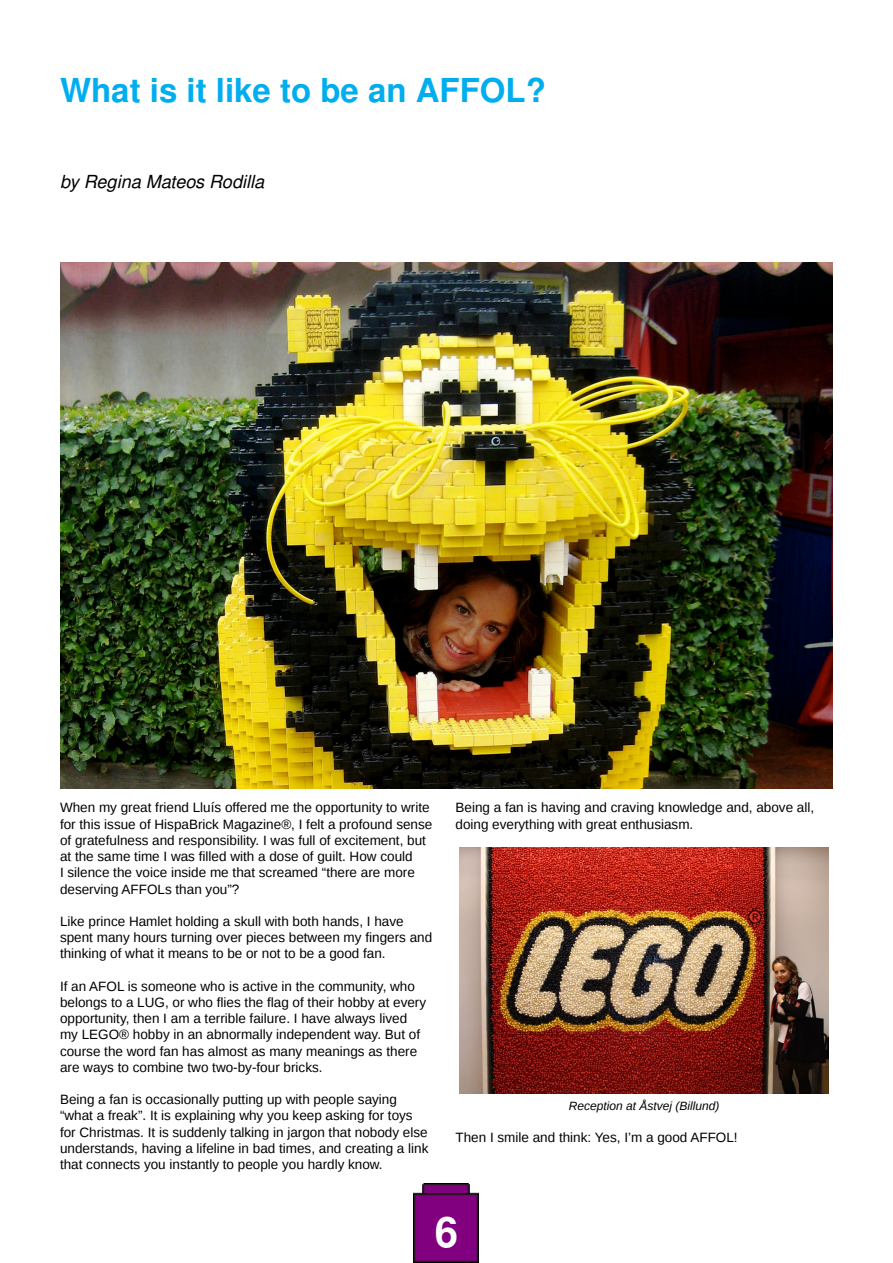
<style>
.page{position:relative;width:893px;height:1263px;background:#fff}
.page>*{position:absolute;margin:0;border:0;box-sizing:border-box;transform-origin:0 0}
.t1{font:700 42px "Free Sans";color:#fff}
.t2{font:700 33px "Free Sans";color:#00aeef}
.t3{font:italic 18px "Free Sans";color:#000}
.t4{font:13.5px/16.2px "Liberation Sans";color:#000}
.t5{font:italic 12px "Liberation Sans";color:#000}
</style>
<div class="page">
<img style="left:413px;top:1183px;width:66px;height:80px">
<img style="left:460px;top:847px;width:369px;height:246px">
<img style="left:60px;top:262px;width:773px;height:526px">
<h2 class="t2" style="left:60px;top:63px;width:487px">What is it like to be an AFFOL?</h2>
<h3 class="t3" style="left:60px;top:170px;width:205px">by Regina Mateos Rodilla</h3>
<p class="t4" style="left:60px;top:800px;width:374px">When my great friend Lluís offered me the opportunity to write for this issue of HispaBrick Magazine®, I felt a profound sense of gratefulness and responsibility. I was full of excitement, but at the same time I was filled with a dose of guilt. How could<br>I silence the voice inside me that screamed “there are more deserving AFFOLs than you”?</p>
<p class="t4" style="left:60px;top:913px;width:374px">Like prince Hamlet holding a skull with both hands, I have spent many hours turning over pieces between my fingers and thinking of what it means to be or not to be a good fan.</p>
<p class="t4" style="left:60px;top:978px;width:368px">If an AFOL is someone who is active in the community, who belongs to a LUG, or who flies the flag of their hobby at every opportunity, then I am a terrible failure. I have always lived my LEGO® hobby in an abnormally independent way. But of course the word fan has almost as many meanings as there are ways to combine two two-by-four bricks.</p>
<p class="t4" style="left:60px;top:1091px;width:370px">Being a fan is occasionally putting up with people saying “what a freak”. It is explaining why you keep asking for toys for Christmas. It is suddenly talking in jargon that nobody else understands, having a lifeline in bad times, and creating a link that connects you instantly to people you hardly know.</p>
<p class="t4" style="left:455px;top:800px;width:360px">Being a fan is having and craving knowledge and, above all, doing everything with great enthusiasm.</p>
<p class="t5" style="left:569px;top:1099px;width:152px">Reception at Åstvej (Billund)</p>
<p class="t4" style="left:455px;top:1129px;width:284px">Then I smile and think: Yes, I’m a good AFFOL!</p>
<h1 class="t1" style="left:435px;top:1199px;width:25px">6</h1>
</div>
